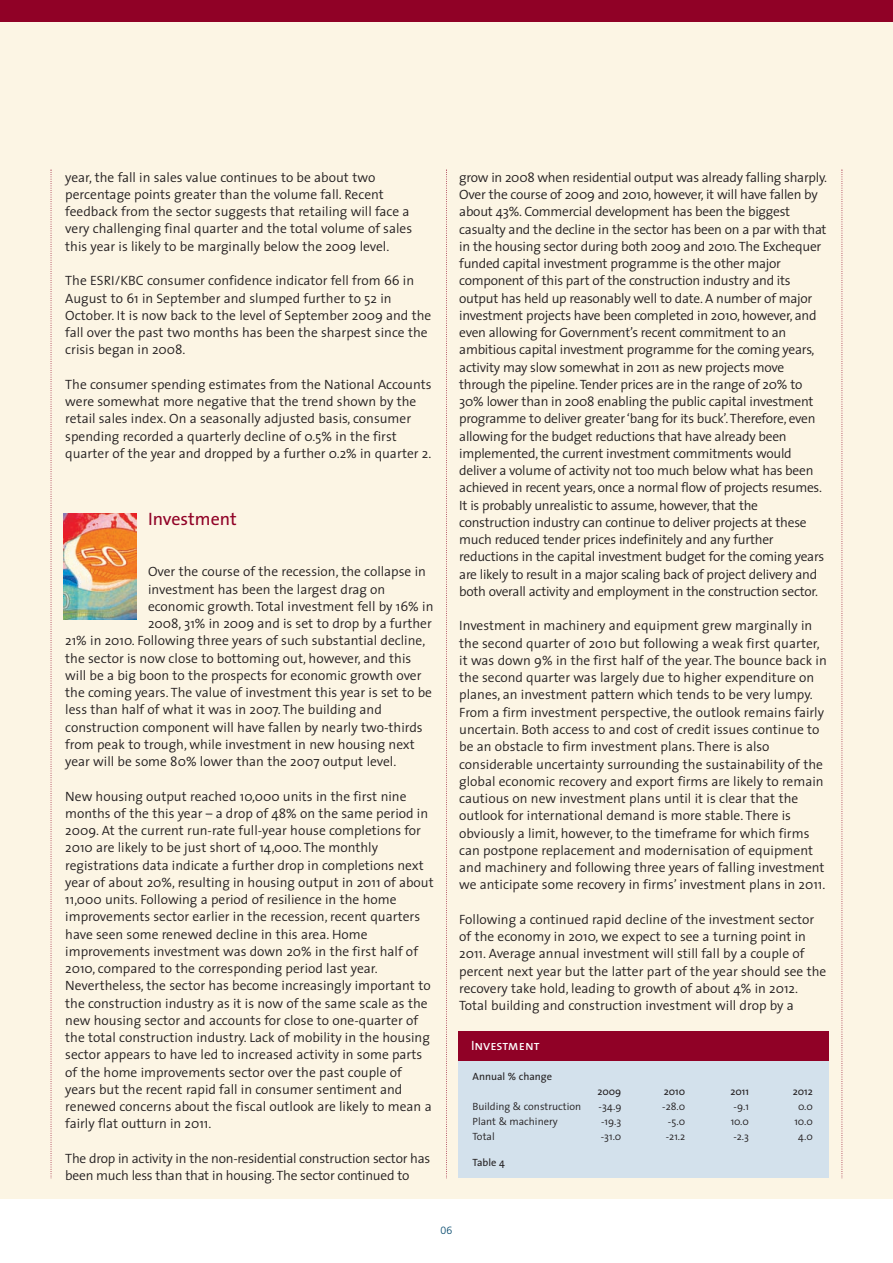
<style>
.page{position:relative;width:893px;height:1263px;background:#fff}
.page>*{position:absolute;margin:0;border:0;box-sizing:border-box;transform-origin:0 0}
.t1{font:18px "The Sans";color:#900126}
.t2{font:300 13.5px/17.2px "The Sans";color:#231f20}
.t3{font:300 13.5px/17.2px "The Sans";letter-spacing:-.02em;color:#231f20}
.t4{font:13.5px "The Sans Caps";letter-spacing:-.005em;color:#fff}
.t5{font:300 10.5px "The Sans";color:#231f20}
.t6{font:10.5px "The Sans";color:#231f20}
.t7{font:300 10.5px "Frutiger";color:#00466b}
</style>
<div class="page">
<div style="left:0;top:0;width:893px;height:1199px;background:#fcf5e4"></div>
<svg style="left:51px;top:170px;width:1px;height:1008px"></svg>
<svg style="left:446px;top:170px;width:1px;height:1008px"></svg>
<svg style="left:842px;top:170px;width:1px;height:1008px"></svg>
<div style="left:0;top:0;width:893px;height:21px;background:#900126"></div>
<div style="left:458px;top:1031px;width:371px;height:147px;background:#d3e1ec"></div>
<div style="left:458px;top:1031px;width:371px;height:30px;background:#900126"></div>
<img style="left:64px;top:513px;width:72px;height:107px">
<p class="t2" style="left:65px;top:170px;width:348px">year, the fall in sales value continues to be about two percentage points greater than the volume fall. Recent feedback from the sector suggests that retailing will face a very challenging final quarter and the total volume of sales this year is likely to be marginally below the 2009 level.</p>
<p class="t2" style="left:65px;top:274px;width:368px">The ESRI/KBC consumer confidence indicator fell from 66 in August to 61 in September and slumped further to 52 in October. It is now back to the level of September 2009 and the fall over the past two months has been the sharpest since the crisis began in 2008.</p>
<p class="t2" style="left:65px;top:377px;width:368px">The consumer spending estimates from the National Accounts were somewhat more negative that the trend shown by the retail sales index. On a seasonally adjusted basis, consumer spending recorded a quarterly decline of 0.5% in the first quarter of the year and dropped by a further 0.2% in quarter 2.</p>
<h1 class="t1" style="left:148px;top:512px;width:90px">Investment</h1>
<p class="t2" style="left:148px;top:565px;width:279px">Over the course of the recession, the collapse in</p>
<p class="t2" style="left:148px;top:582px;width:239px">investment has been the largest drag on</p>
<p class="t2" style="left:148px;top:599px;width:287px">economic growth. Total investment fell by 16% in</p>
<p class="t2" style="left:148px;top:616px;width:285px">2008, 31% in 2009 and is set to drop by a further</p>
<p class="t2" style="left:65px;top:634px;width:361px">21% in 2010. Following three years of such substantial decline,</p>
<p class="t2" style="left:65px;top:651px;width:347px">the sector is now close to bottoming out, however, and this</p>
<p class="t2" style="left:65px;top:668px;width:358px">will be a big boon to the prospects for economic growth over</p>
<p class="t2" style="left:65px;top:685px;width:368px">the coming years. The value of investment this year is set to be</p>
<p class="t2" style="left:65px;top:703px;width:318px">less than half of what it was in 2007. The building and</p>
<p class="t2" style="left:65px;top:720px;width:359px">construction component will have fallen by nearly two-thirds</p>
<p class="t2" style="left:65px;top:737px;width:351px">from peak to trough, while investment in new housing next</p>
<p class="t2" style="left:65px;top:754px;width:333px">year will be some 80% lower than the 2007 output level.</p>
<p class="t2" style="left:65px;top:789px;width:370px">New housing output reached 10,000 units in the first nine months of the this year – a drop of 48% on the same period in 2009. At the current run-rate full-year house completions for 2010 are likely to be just short of 14,000. The monthly registrations data indicate a further drop in completions next year of about 20%, resulting in housing output in 2011 of about 11,000 units. Following a period of resilience in the home improvements sector earlier in the recession, recent quarters have seen some renewed decline in this area. Home improvements investment was down 20% in the first half of 2010, compared to the corresponding period last year.<br>Nevertheless, the sector has become increasingly important to the construction industry as it is now of the same scale as the new housing sector and accounts for close to one-quarter of the total construction industry. Lack of mobility in the housing sector appears to have led to increased activity in some parts of the home improvements sector over the past couple of years but the recent rapid fall in consumer sentiment and renewed concerns about the fiscal outlook are likely to mean a fairly flat outturn in 2011.</p>
<p class="t3" style="left:65px;top:1151px;width:367px">The drop in activity in the non-residential construction sector has been much less than that in housing.The sector continued to</p>
<p class="t3" style="left:459px;top:170px;width:369px">grow in 2008 when residential output was already falling sharply.<br>Over the course of 2009 and 2010, however, it will have fallen by about 43%. Commercial development has been the biggest casualty and the decline in the sector has been on a par with that in the housing sector during both 2009 and 2010. The Exchequer funded capital investment programme is the other major component of this part of the construction industry and its output has held up reasonably well to date. A number of major investment projects have been completed in 2010, however, and even allowing for Government’s recent commitment to an ambitious capital investment programme for the coming years, activity may slow somewhat in 2011 as new projects move through the pipeline. Tender prices are in the range of 20% to 30% lower than in 2008 enabling the public capital investment programme to deliver greater ‘bang for its buck’. Therefore, even allowing for the budget reductions that have already been implemented, the current investment commitments would deliver a volume of activity not too much below what has been achieved in recent years, once a normal flow of projects resumes.<br>It is probably unrealistic to assume, however, that the construction industry can continue to deliver projects at these much reduced tender prices indefinitely and any further reductions in the capital investment budget for the coming years are likely to result in a major scaling back of project delivery and both overall activity and employment in the construction sector.</p>
<p class="t2" style="left:459px;top:619px;width:369px">Investment in machinery and equipment grew marginally in the second quarter of 2010 but following a weak first quarter, it was down 9% in the first half of the year. The bounce back in the second quarter was largely due to higher expenditure on planes, an investment pattern which tends to be very lumpy.<br>From a firm investment perspective, the outlook remains fairly uncertain. Both access to and cost of credit issues continue to be an obstacle to firm investment plans. There is also considerable uncertainty surrounding the sustainability of the global economic recovery and export firms are likely to remain cautious on new investment plans until it is clear that the outlook for international demand is more stable. There is obviously a limit, however, to the timeframe for which firms can postpone replacement and modernisation of equipment and machinery and following three years of falling investment we anticipate some recovery in firms’ investment plans in 2011.</p>
<p class="t2" style="left:459px;top:912px;width:369px">Following a continued rapid decline of the investment sector of the economy in 2010, we expect to see a turning point in 2011. Average annual investment will still fall by a couple of percent next year but the latter part of the year should see the recovery take hold, leading to growth of about 4% in 2012.<br>Total building and construction investment will drop by a</p>
<p class="t4" style="left:471px;top:1041px;width:70px">Investment</p>
<p class="t6" style="left:473px;top:1073px;width:81px">Annual % change</p>
<p class="t6" style="left:597px;top:1088px;width:26px">2009</p>
<p class="t6" style="left:664px;top:1088px;width:23px">2010</p>
<p class="t6" style="left:730px;top:1088px;width:20px">2011</p>
<p class="t6" style="left:793px;top:1088px;width:22px">2012</p>
<p class="t5" style="left:473px;top:1103px;width:110px">Building &amp; construction</p>
<p class="t5" style="left:599px;top:1103px;width:24px">-34.9</p>
<p class="t5" style="left:662px;top:1103px;width:24px">-28.0</p>
<p class="t5" style="left:733px;top:1103px;width:17px">-9.1</p>
<p class="t5" style="left:798px;top:1103px;width:16px">0.0</p>
<p class="t5" style="left:473px;top:1118px;width:87px">Plant &amp; machinery</p>
<p class="t5" style="left:601px;top:1118px;width:22px">-19.3</p>
<p class="t5" style="left:668px;top:1118px;width:19px">-5.0</p>
<p class="t5" style="left:731px;top:1118px;width:20px">10.0</p>
<p class="t5" style="left:794px;top:1118px;width:20px">10.0</p>
<p class="t5" style="left:473px;top:1133px;width:24px">Total</p>
<p class="t5" style="left:601px;top:1133px;width:22px">-31.0</p>
<p class="t5" style="left:666px;top:1133px;width:21px">-21.2</p>
<p class="t5" style="left:733px;top:1133px;width:17px">-2.3</p>
<p class="t5" style="left:798px;top:1133px;width:16px">4.0</p>
<p class="t6" style="left:473px;top:1158px;width:34px">Table 4</p>
<p class="t7" style="left:441px;top:1226px;width:13px">06</p>
</div>
